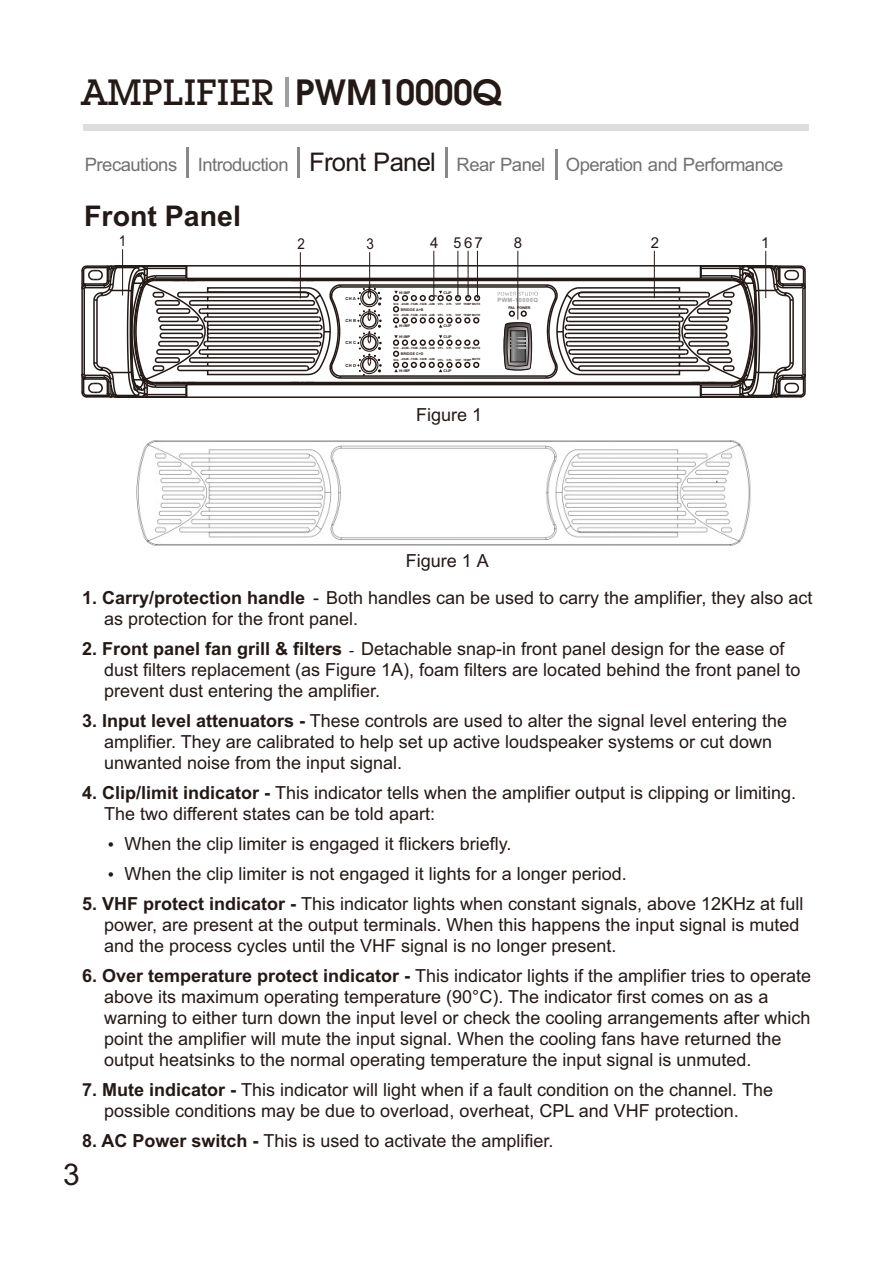
<style>
.page{position:relative;width:893px;height:1263px;background:#fff}
.page>*{position:absolute;margin:0;border:0;box-sizing:border-box;transform-origin:0 0}
.t1{font:500 36px "Lubalin Graph IT Cby BT";color:#231916}
.t2{font:30px "Arial";color:#231916}
.t3{font:700 28.5px "Arial";color:#231916}
.t4{font:18.45px "Arial";letter-spacing:-.03em;color:#717171}
.t5{font:18px/21px "Arial";color:#231916}
.t6{font:18px "Arial Unicode MS";color:#231916}
.t7{font:15px "Arial";color:#231916}
.t8{font:15px "Arial";color:#231916;scale:.9 1}
.t9{font:700 5.7px "Arial";letter-spacing:.08em;color:#9f9fa0}
.t10{font:700 4.2px "Arial";letter-spacing:.055em;color:#231916}
.t11{font:700 3.6px "Arial";color:#231916}
.t12{font:700 3.6px "Arial";letter-spacing:-.03em;color:#231916}
.t13{font:700 2.85px "Arial";color:#231916}
.s1{font-family:"Avant Gar Got Itc TEE";font-weight:600;font-size:38.4px}
.s2{font-size:25.65px;color:#231916}
.s3{font-weight:700}
.s4{font-family:"Arial Unicode MS"}
.s5{font-family:"Ming Li U"}
</style>
<div class="page">
<hr style="left:187px;top:148px;width:2px;height:30px;background:#898989">
<hr style="left:298px;top:148px;width:2px;height:30px;background:#898989">
<hr style="left:445px;top:148px;width:2px;height:30px;background:#898989">
<hr style="left:555px;top:149px;width:2px;height:31px;background:#898989">
<div style="left:84px;top:124px;width:725px;height:6px;background:#dcdddd"></div>
<hr style="left:285px;top:77px;width:3px;height:29px;background:#9f9fa0">
<svg style="left:81px;top:250px;width:725px;height:148px"></svg>
<hr style="left:457px;top:251px;width:1px;height:47px;background:#231916">
<hr style="left:468px;top:251px;width:1px;height:47px;background:#231916">
<hr style="left:122px;top:249px;width:1px;height:46px;background:#231916">
<hr style="left:369px;top:252px;width:1px;height:40px;background:#231916">
<hr style="left:517px;top:251px;width:1px;height:69px;background:#231916">
<hr style="left:765px;top:251px;width:1px;height:47px;background:#231916">
<hr style="left:477px;top:251px;width:1px;height:47px;background:#231916">
<img style="left:136px;top:440px;width:615px;height:106px">
<h1 class="t1" style="left:82px;top:77px;width:422px">AMPLIFIER <span class="s1">PWM10000Q</span></h1>
<p class="t4" style="left:85px;top:157px;width:700px">Precautions Introduction <span class="s2">Front Panel</span> Rear Panel Operation and Performance</p>
<h3 class="t3" style="left:84px;top:205px;width:158px">Front Panel</h3>
<p class="t8" style="left:119px;top:235px;width:10px">1</p>
<p class="t8" style="left:366px;top:238px;width:10px">3</p>
<p class="t7" style="left:514px;top:237px;width:10px">8</p>
<p class="t7" style="left:761px;top:237px;width:10px">1</p>
<p class="t8" style="left:297px;top:238px;width:10px">2</p>
<p class="t7" style="left:430px;top:237px;width:54px">4 567</p>
<p class="t7" style="left:651px;top:237px;width:10px">2</p>
<p class="t10" style="left:346px;top:296px;width:12px">CH A</p>
<p class="t10" style="left:346px;top:319px;width:12px">CH B</p>
<p class="t10" style="left:346px;top:341px;width:12px">CH C</p>
<p class="t10" style="left:346px;top:363px;width:12px">CH D</p>
<p class="t11" style="left:399px;top:291px;width:13px">HI-IMP</p>
<p class="t11" style="left:443px;top:291px;width:10px">CLIP</p>
<p class="t13" style="left:394px;top:302px;width:88px">SIG -20dB -15dB -10dB -4dB VPL CPL VHF TEMP MUTE</p>
<p class="t13" style="left:394px;top:314px;width:88px">SIG -20dB -15dB -10dB -4dB VPL CPL VHF TEMP MUTE</p>
<p class="t11" style="left:399px;top:325px;width:13px">HI-IMP</p>
<p class="t11" style="left:443px;top:325px;width:10px">CLIP</p>
<p class="t11" style="left:399px;top:336px;width:13px">HI-IMP</p>
<p class="t11" style="left:443px;top:336px;width:10px">CLIP</p>
<p class="t13" style="left:394px;top:347px;width:88px">SIG -20dB -15dB -10dB -4dB VPL CPL VHF TEMP MUTE</p>
<p class="t13" style="left:394px;top:358px;width:88px">SIG -20dB -15dB -10dB -4dB VPL CPL VHF TEMP MUTE</p>
<p class="t11" style="left:399px;top:369px;width:13px">HI-IMP</p>
<p class="t11" style="left:443px;top:369px;width:10px">CLIP</p>
<p class="t11" style="left:401px;top:308px;width:24px">BRIDGE A+B</p>
<p class="t11" style="left:401px;top:352px;width:24px">BRIDGE C+D</p>
<p class="t6" style="left:416px;top:408px;width:68px">Figure 1</p>
<p class="t9" style="left:497px;top:298px;width:42px">PWM-10000Q</p>
<p class="t12" style="left:509px;top:306px;width:23px">PAL POWER</p>
<p class="t6" style="left:406px;top:554px;width:85px">Figure 1 A</p>
<p class="t5" style="left:104px;top:588px;width:710px;text-indent:-22px"><span class="s3">1. Carry/protection handle</span> <span class="s4">-</span> Both handles can be used to carry the amplifier, they also act as protection for the front panel.</p>
<p class="t5" style="left:104px;top:639px;width:698px;text-indent:-22px"><span class="s3">2. Front panel fan grill &amp; filters</span> <span class="s5">-</span> Detachable snap-in front panel design for the ease of dust filters replacement (as Figure 1A), foam filters are located behind the front panel to prevent dust entering the amplifier.</p>
<p class="t5" style="left:104px;top:711px;width:684px;text-indent:-22px"><span class="s3">3. Input level attenuators -</span> These controls are used to alter the signal level entering the amplifier. They are calibrated to help set up active loudspeaker systems or cut down unwanted noise from the input signal.</p>
<p class="t5" style="left:104px;top:783px;width:694px;text-indent:-22px"><span class="s3">4. Clip/limit indicator -</span> This indicator tells when the amplifier output is clipping or limiting.<br>The two different states can be told apart:</p>
<p class="t5" style="left:108px;top:834px;width:405px">• When the clip limiter is engaged it flickers briefly.</p>
<p class="t5" style="left:108px;top:864px;width:521px">• When the clip limiter is not engaged it lights for a longer period.</p>
<p class="t5" style="left:104px;top:894px;width:701px;text-indent:-22px"><span class="s3">5. VHF protect indicator -</span> This indicator lights when constant signals, above 12KHz at full power, are present at the output terminals. When this happens the input signal is muted and the process cycles until the VHF signal is no longer present.</p>
<p class="t5" style="left:104px;top:966px;width:709px;text-indent:-22px"><span class="s3">6. Over temperature protect indicator -</span> This indicator lights if the amplifier tries to operate above its maximum operating temperature (90°C). The indicator first comes on as a warning to either turn down the input level or check the cooling arrangements after which point the amplifier will mute the input signal. When the cooling fans have returned the output heatsinks to the normal operating temperature the input signal is unmuted.</p>
<p class="t5" style="left:104px;top:1080px;width:670px;text-indent:-22px"><span class="s3">7. Mute indicator -</span> This indicator will light when if a fault condition on the channel. The possible conditions may be due to overload, overheat, CPL and VHF protection.</p>
<p class="t5" style="left:82px;top:1131px;width:473px"><span class="s3">8. AC Power switch -</span> This is used to activate the amplifier.</p>
<h2 class="t2" style="left:63px;top:1163px;width:18px">3</h2>
</div>
